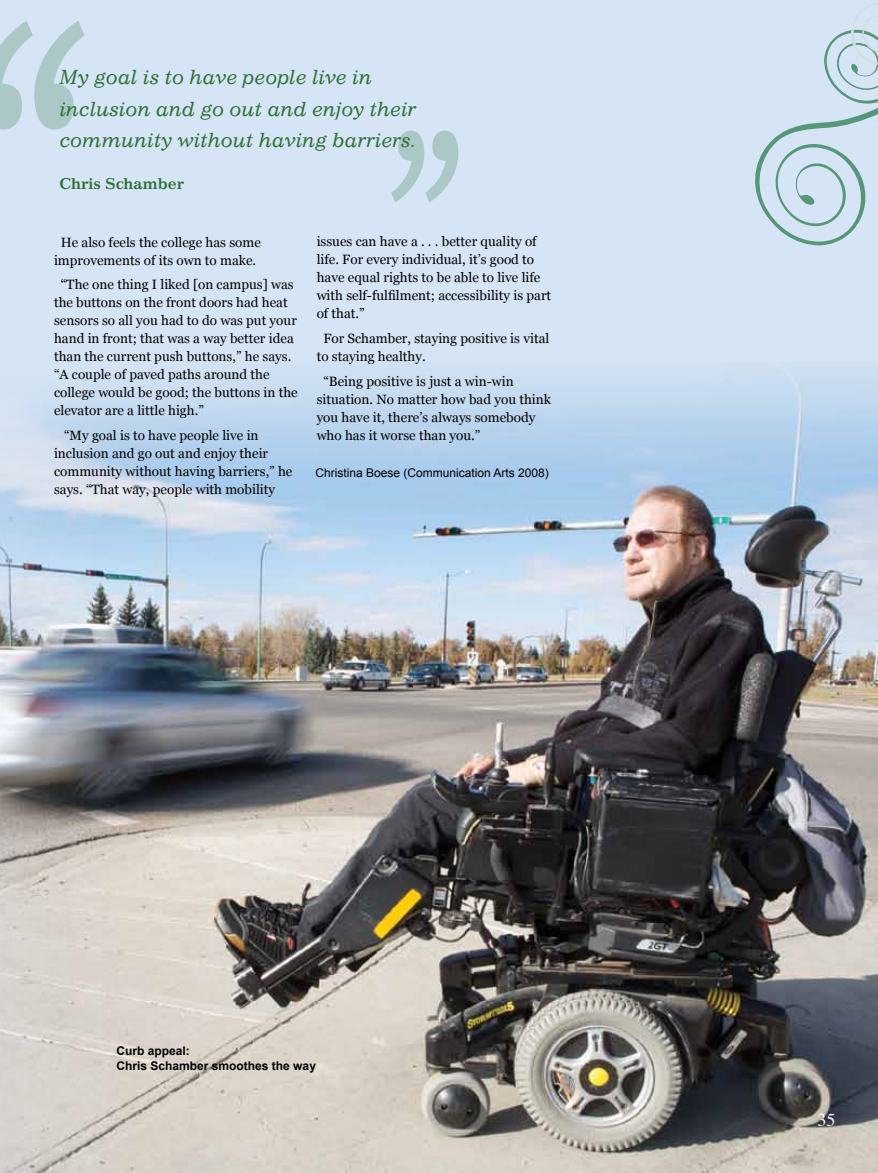
<style>
.page{position:relative;width:878px;height:1173px;background:#fff}
.page>*{position:absolute;margin:0;border:0;box-sizing:border-box;transform-origin:0 0}
.t1{font:italic 478.05px "Impressum";color:#307138;scale:.75 1}
.t2{font:italic 19.5px/31.5px "Impressum";color:#307138}
.t3{font:18px "Times";color:#fff}
.t4{font:700 15px "Impressum";color:#307138}
.t5{font:13.5px/18px "Georgia";color:#000}
.t6{font:700 12px/14.4px "Arial";color:#000}
.t7{font:12px "Arial";color:#000}
.s1{font-size:315.45px}
</style>
<div class="page">
<img style="left:0;top:0;width:878px;height:1173px">
<svg style="left:749px;top:0;width:129px;height:245px;background:#c9dde8"></svg>
<h1 class="t1" style="left:-61px;top:-85px;width:706px">“ <span class="s1">”</span></h1>
<h2 class="t2" style="left:59px;top:61px;width:358px">My goal is to have people live in inclusion and go out and enjoy their community without having barriers.</h2>
<p class="t4" style="left:59px;top:174px;width:126px">Chris Schamber</p>
<p class="t5" style="left:54px;top:233px;width:208px;text-align:center">He also feels the college has some improvements of its own to make.</p>
<p class="t5" style="left:54px;top:276px;width:245px;text-indent:7px">“The one thing I liked [on campus] was the buttons on the front doors had heat sensors so all you had to do was put your hand in front; that was a way better idea than the current push buttons,” he says. “A couple of paved paths around the college would be good; the buttons in the elevator are a little high.”</p>
<p class="t5" style="left:54px;top:427px;width:240px;text-indent:10px">“My goal is to have people live in inclusion and go out and enjoy their community without having barriers,” he says. “That way, people with mobility</p>
<p class="t5" style="left:316px;top:233px;width:236px">issues can have a . . . better quality of life. For every individual, it’s good to have equal rights to be able to live life with self-fulfilment; accessibility is part of that.”</p>
<p class="t5" style="left:316px;top:330px;width:234px;text-indent:7px">For Schamber, staying positive is vital to staying healthy.</p>
<p class="t5" style="left:316px;top:373px;width:236px;text-indent:7px">“Being positive is just a win-win situation. No matter how bad you think you have it, there’s always somebody who has it worse than you.”</p>
<p class="t7" style="left:315px;top:464px;width:235px">Christina Boese (Communication Arts 2008)</p>
<p class="t6" style="left:116px;top:1044px;width:201px">Curb appeal:<br>Chris Schamber smoothes the way</p>
<h3 class="t3" style="left:817px;top:1102px;width:19px">35</h3>
</div>
